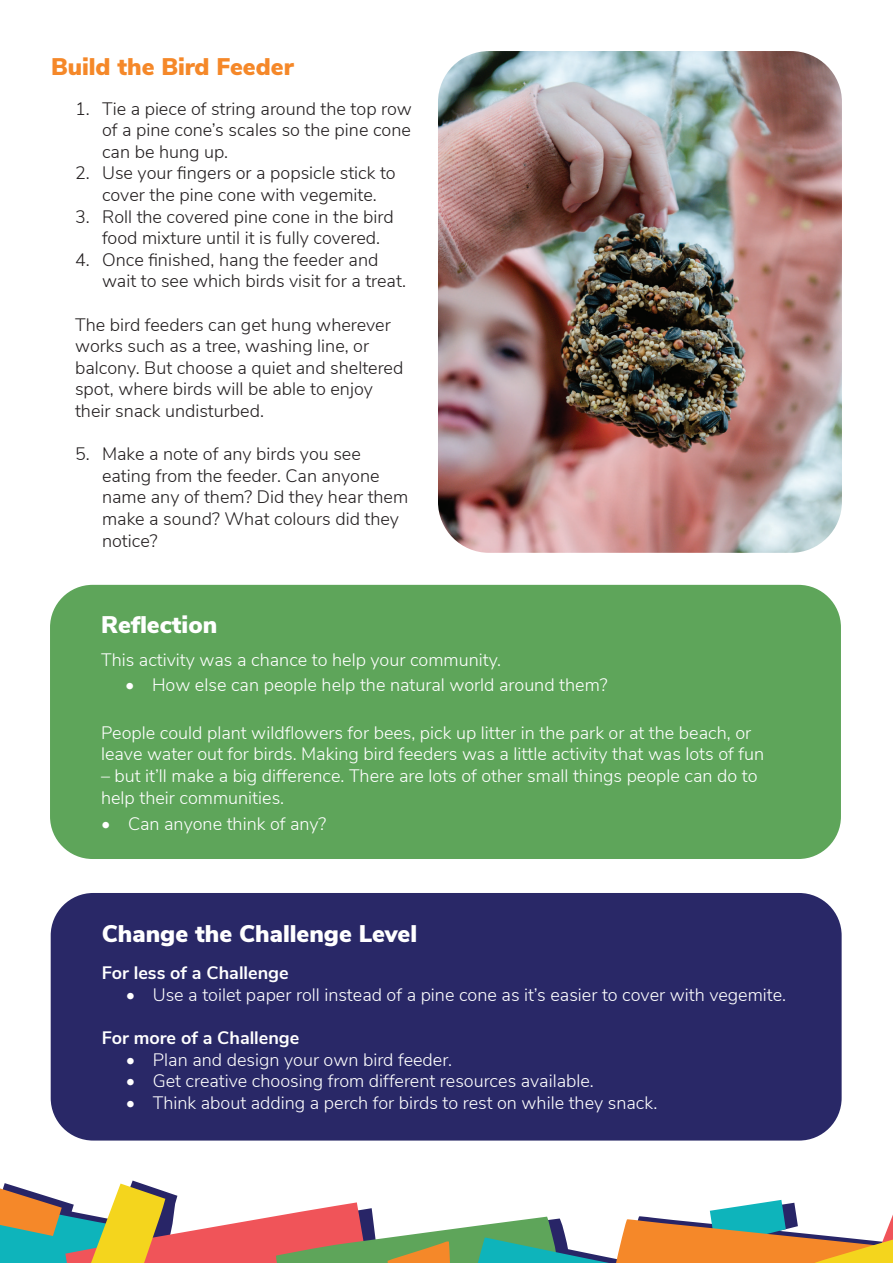
<style>
.page{position:relative;width:893px;height:1263px;background:#fff}
.page>*{position:absolute;margin:0;border:0;box-sizing:border-box;transform-origin:0 0}
.t1{font:900 24px "Nunito Sans";color:#fff}
.t2{font:900 24px "Nunito Sans";color:#f58829}
.t3{font:300 18px/21.6px "Nunito Sans";color:#fff}
.t4{font:300 18px/21.6px "Nunito Sans";color:#231f20}
.t5{font:700 18px "Nunito Sans";color:#fff}
</style>
<div class="page">
<svg style="left:0;top:1200px;width:893px;height:63px"></svg>
<img style="left:0;top:1180px;width:553px;height:61px">
<img style="left:438px;top:51px;width:404px;height:502px">
<div style="left:50px;top:585px;width:791px;height:274px;background:#5ea55a;border-radius:43px"></div>
<div style="left:51px;top:893px;width:791px;height:247px;background:#292867;border-radius:43px"></div>
<h1 class="t2" style="left:51px;top:49px;width:244px">Build the Bird Feeder</h1>
<p class="t4" style="left:102px;top:96px;width:311px;text-align:justify;text-indent:-27px">1. Tie a piece of string around the top row of a pine cone’s scales so the pine cone can be hung up.</p>
<p class="t4" style="left:75px;top:161px;width:322px;text-align:center">2. Use your fingers or a popsicle stick to cover the pine cone with vegemite.</p>
<p class="t4" style="left:102px;top:204px;width:293px;text-indent:-27px">3. Roll the covered pine cone in the bird food mixture until it is fully covered.</p>
<p class="t4" style="left:102px;top:248px;width:306px;text-indent:-27px">4. Once finished, hang the feeder and wait to see which birds visit for a treat.</p>
<p class="t4" style="left:75px;top:312px;width:330px">The bird feeders can get hung wherever works such as a tree, washing line, or balcony. But choose a quiet and sheltered spot, where birds will be able to enjoy their snack undisturbed.</p>
<p class="t4" style="left:102px;top:442px;width:308px;text-indent:-27px">5. Make a note of any birds you see eating from the feeder. Can anyone name any of them? Did they hear them make a sound? What colours did they notice?</p>
<h1 class="t1" style="left:101px;top:607px;width:118px">Reflection</h1>
<p class="t3" style="left:101px;top:647px;width:402px">This activity was a chance to help your community.</p>
<p class="t3" style="left:125px;top:673px;width:484px">• How else can people help the natural world around them?</p>
<p class="t3" style="left:101px;top:721px;width:664px">People could plant wildflowers for bees, pick up litter in the park or at the beach, or leave water out for birds. Making bird feeders was a little activity that was lots of fun</p>
<p class="t3" style="left:101px;top:764px;width:658px">– but it’ll make a big difference. There are lots of other small things people can do to help their communities.</p>
<p class="t3" style="left:101px;top:811px;width:227px">• Can anyone think of any?</p>
<h1 class="t1" style="left:102px;top:915px;width:317px">Change the Challenge Level</h1>
<p class="t5" style="left:102px;top:960px;width:188px">For less of a Challenge</p>
<p class="t3" style="left:126px;top:983px;width:662px">• Use a toilet paper roll instead of a pine cone as it’s easier to cover with vegemite.</p>
<p class="t5" style="left:102px;top:1024px;width:199px">For more of a Challenge</p>
<p class="t3" style="left:126px;top:1047px;width:328px">• Plan and design your own bird feeder.</p>
<p class="t3" style="left:126px;top:1069px;width:470px">• Get creative choosing from different resources available.</p>
<p class="t3" style="left:126px;top:1091px;width:533px">• Think about adding a perch for birds to rest on while they snack.</p>
</div>
